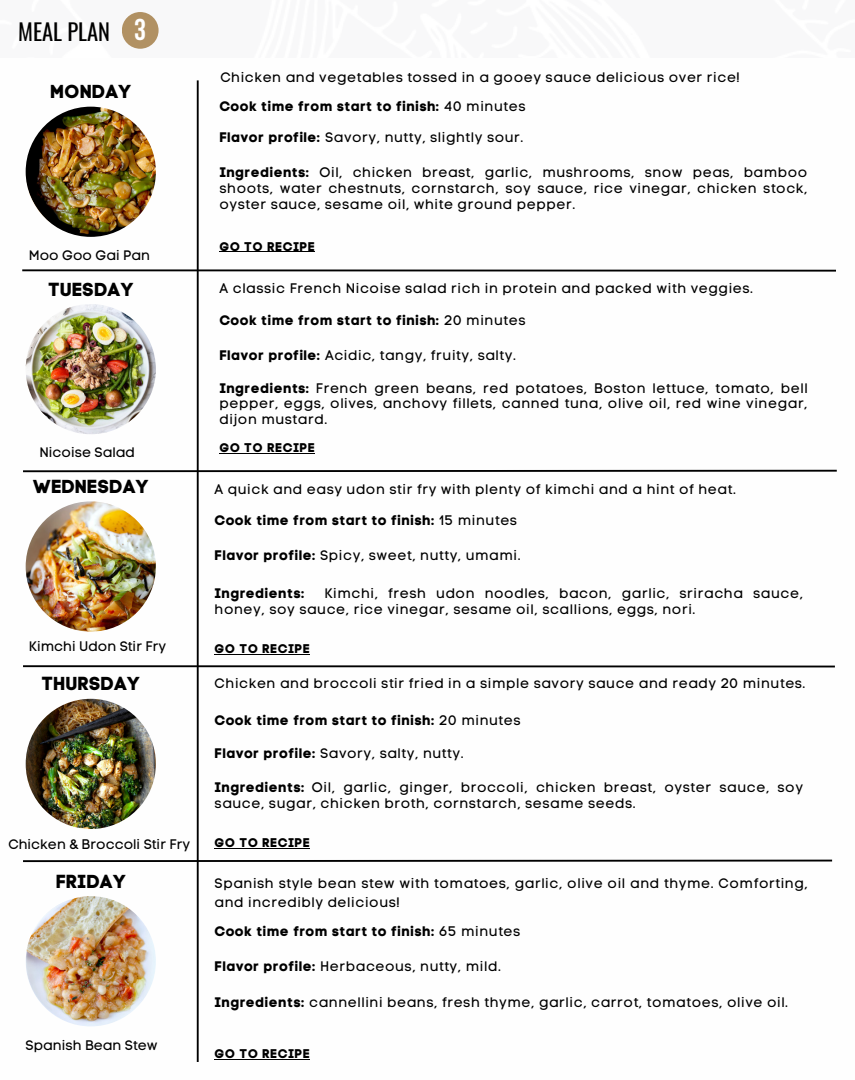
<style>
.page{position:relative;width:855px;height:1080px;background:#fff}
.page>*{position:absolute;margin:0;border:0;box-sizing:border-box;transform-origin:0 0}
.t1{font:700 30px "Bebas Neue";color:#fff}
.t2{font:22.5px "Oswald";color:#000}
.t3{font:18.75px "Code Pro Bold LC";color:#000}
.t4{font:13.75px/16px "Code Pro Normal LC";letter-spacing:.04em;color:#000}
.t5{font:13.75px "Code Pro Bold LC";letter-spacing:.04em;color:#000}
.t6{font:13.75px "Code Pro Normal LC";color:#000}
.t7{font:12.5px "Code Pro Bold LC";letter-spacing:.04em;color:#000}
.s1{font-family:"Code Pro Normal LC"}
.s2{font-family:"Code Pro Bold LC"}
</style>
<div class="page">
<img style="left:26px;top:107px;width:130px;height:130px;border-radius:50%">
<img style="left:26px;top:304px;width:130px;height:130px;border-radius:50%">
<img style="left:26px;top:501px;width:130px;height:131px;border-radius:50%">
<img style="left:26px;top:699px;width:130px;height:130px;border-radius:50%">
<img style="left:26px;top:896px;width:130px;height:130px;border-radius:50%">
<div style="left:122px;top:12px;width:37px;height:37px;background:#b19163;border-radius:50%"></div>
<hr style="left:22px;top:269px;width:814px;height:3px;background:#000">
<svg style="left:23px;top:469px;width:814px;height:4px"></svg>
<hr style="left:23px;top:665px;width:812px;height:2px;background:#000">
<svg style="left:23px;top:859px;width:810px;height:4px"></svg>
<hr style="left:197px;top:80px;width:2px;height:982px;background:#000">
<hr style="left:220px;top:251px;width:95px;height:1px;background:#000">
<hr style="left:220px;top:453px;width:95px;height:1px;background:#000">
<hr style="left:215px;top:654px;width:95px;height:1px;background:#000">
<hr style="left:215px;top:848px;width:95px;height:1px;background:#000">
<hr style="left:215px;top:1059px;width:95px;height:1px;background:#000">
<h2 class="t2" style="left:18px;top:12px;width:93px">MEAL PLAN</h2>
<h1 class="t1" style="left:134px;top:13px;width:13px">3</h1>
<h3 class="t3" style="left:50px;top:80px;width:82px">MONDAY</h3>
<p class="t6" style="left:29px;top:247px;width:123px">Moo Goo Gai Pan</p>
<h3 class="t3" style="left:48px;top:277px;width:87px">TUESDAY</h3>
<p class="t6" style="left:39px;top:444px;width:97px">Nicoise Salad</p>
<h3 class="t3" style="left:33px;top:475px;width:117px">WEDNESDAY</h3>
<p class="t6" style="left:29px;top:638px;width:139px">Kimchi Udon Stir Fry</p>
<h3 class="t3" style="left:41px;top:672px;width:100px">THURSDAY</h3>
<p class="t6" style="left:8px;top:836px;width:183px">Chicken &amp; Broccoli Stir Fry</p>
<h3 class="t3" style="left:56px;top:870px;width:72px">FRIDAY</h3>
<p class="t6" style="left:26px;top:1038px;width:133px">Spanish Bean Stew</p>
<p class="t4" style="left:220px;top:70px;width:521px">Chicken and vegetables tossed in a gooey sauce delicious over rice!</p>
<p class="t5" style="left:220px;top:97px;width:307px">Cook time from start to finish: <span class="s1">40 minutes</span></p>
<p class="t4" style="left:220px;top:130px;width:305px"><span class="s2">Flavor profile:</span> Savory, nutty, slightly sour.</p>
<p class="t4" style="left:220px;top:164px;width:589px;text-align:justify"><span class="s2">Ingredients:</span> Oil, chicken breast, garlic, mushrooms, snow peas, bamboo shoots, water chestnuts, cornstarch, soy sauce, rice vinegar, chicken stock, oyster sauce, sesame oil, white ground pepper.</p>
<p class="t7" style="left:220px;top:238px;width:97px">GO TO RECIPE</p>
<p class="t4" style="left:220px;top:280px;width:535px">A classic French Nicoise salad rich in protein and packed with veggies.</p>
<p class="t5" style="left:220px;top:312px;width:307px">Cook time from start to finish: <span class="s1">20 minutes</span></p>
<p class="t4" style="left:220px;top:347px;width:298px"><span class="s2">Flavor profile:</span> Acidic, tangy, fruity, salty.</p>
<p class="t4" style="left:220px;top:380px;width:590px;text-align:justify"><span class="s2">Ingredients:</span> French green beans, red potatoes, Boston lettuce, tomato, bell pepper, eggs, olives, anchovy fillets, canned tuna, olive oil, red wine vinegar, dijon mustard.</p>
<p class="t7" style="left:220px;top:440px;width:97px">GO TO RECIPE</p>
<p class="t4" style="left:215px;top:482px;width:523px">A quick and easy udon stir fry with plenty of kimchi and a hint of heat.</p>
<p class="t5" style="left:215px;top:512px;width:304px">Cook time from start to finish: <span class="s1">15 minutes</span></p>
<p class="t4" style="left:215px;top:547px;width:308px"><span class="s2">Flavor profile:</span> Spicy, sweet, nutty, umami.</p>
<p class="t5" style="left:215px;top:585px;width:91px">Ingredients:</p>
<p class="t4" style="left:215px;top:585px;width:590px;text-indent:110px">Kimchi, fresh udon noodles, bacon, garlic, sriracha sauce, honey, soy sauce, rice vinegar, sesame oil, scallions, eggs, nori.</p>
<p class="t7" style="left:215px;top:641px;width:97px">GO TO RECIPE</p>
<p class="t4" style="left:215px;top:675px;width:592px">Chicken and broccoli stir fried in a simple savory sauce and ready 20 minutes.</p>
<p class="t5" style="left:215px;top:711px;width:307px">Cook time from start to finish: <span class="s1">20 minutes</span></p>
<p class="t4" style="left:215px;top:746px;width:250px"><span class="s2">Flavor profile:</span> Savory, salty, nutty.</p>
<p class="t4" style="left:215px;top:779px;width:590px"><span class="s2">Ingredients:</span> Oil, garlic, ginger, broccoli, chicken breast, oyster sauce, soy sauce, sugar, chicken broth, cornstarch, sesame seeds.</p>
<p class="t7" style="left:215px;top:835px;width:97px">GO TO RECIPE</p>
<p class="t4" style="left:215px;top:874px;width:595px;line-height:18.8px">Spanish style bean stew with tomatoes, garlic, olive oil and thyme. Comforting, and incredibly delicious!</p>
<p class="t5" style="left:215px;top:922px;width:307px">Cook time from start to finish: <span class="s1">65 minutes</span></p>
<p class="t4" style="left:215px;top:958px;width:288px"><span class="s2">Flavor profile:</span> Herbaceous, nutty, mild.</p>
<p class="t4" style="left:215px;top:995px;width:575px"><span class="s2">Ingredients:</span> cannellini beans, fresh thyme, garlic, carrot, tomatoes, olive oil.</p>
<p class="t7" style="left:215px;top:1046px;width:97px">GO TO RECIPE</p>
</div>
